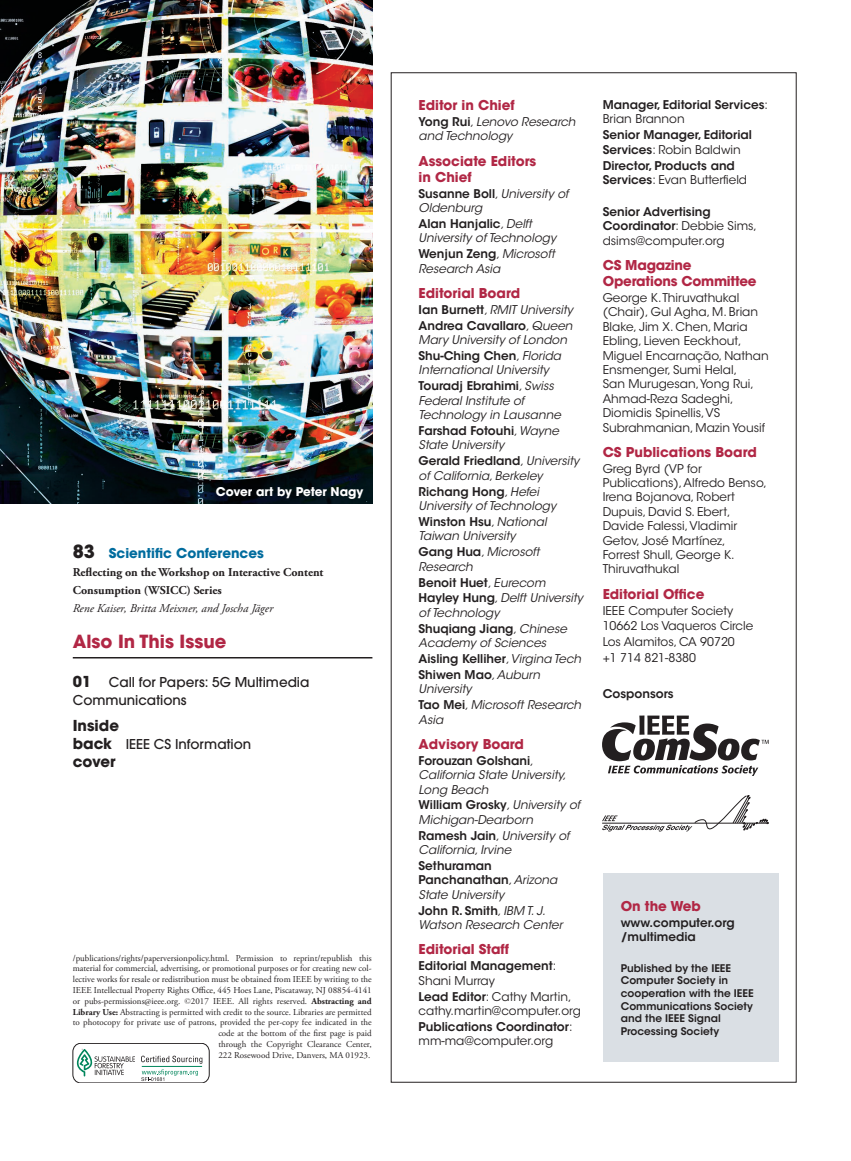
<style>
.page{position:relative;width:851px;height:1161px;background:#fff}
.page>*{position:absolute;margin:0;border:0;box-sizing:border-box;transform-origin:0 0}
.t1{font:700 18px "ITC Avant Garde Std";color:#b12745}
.t2{font:700 15px "ITC Avant Garde Std";color:#231f20}
.t3{font:700 13.5px/16.2px "ITC Avant Garde Std";color:#b12745}
.t4{font:500 13.5px/18px "Avant Garde";color:#231f20}
.t5{font:700 13.5px "ITC Avant Garde Std";color:#006c9e}
.t6{font:italic 12px/14.4px "ITC Avant Garde Std";color:#231f20}
.t7{font:12px/14.4px "ITC Avant Garde Std";color:#231f20}
.t8{font:600 12px/14.4px "ITC Avant Garde Std";color:#231f20}
.t9{font:700 12px/18px "Adobe Garamond Pro";color:#231f20}
.t10{font:italic 12px "Adobe Garamond Pro";color:#231f20}
.t11{font:700 12px "ITC Avant Garde Std";color:#fff}
.t12{font:600 10.5px/12.6px "ITC Avant Garde Std";color:#231f20}
.t13{font:9px/10.8px "Adobe Garamond Pro";color:#231f20;text-align:right}
.s1{font-size:18px;color:#231f20}
.s2{font-family:"ITC Avant Garde Std";font-weight:700;font-size:15px}
.s3{font-weight:700}
.s4{font-weight:600;font-style:normal}
.s5{font-weight:400;font-style:italic}
.s6{font-weight:400}
.s7{font-weight:600}
</style>
<div class="page">
<img style="left:0;top:0;width:372px;height:504px">
<svg style="left:77px;top:1049px;width:58px;height:27px"></svg>
<div style="left:73px;top:1043px;width:136px;height:40px;border:1px solid #231f20;border-radius:8px"></div>
<svg style="left:141px;top:1056px;width:61px;height:25px"></svg>
<hr style="left:73px;top:657px;width:299px;height:1px;background:#231f20">
<div style="left:602px;top:874px;width:176px;height:188px;background:#dadfe4"></div>
<svg style="left:602px;top:795px;width:166px;height:37px"></svg>
<svg style="left:602px;top:716px;width:166px;height:60px"></svg>
<p class="t11" style="left:216px;top:484px;width:149px">Cover art by Peter Nagy</p>
<p class="t5" style="left:73px;top:544px;width:192px"><span class="s1">83</span> Scientific Conferences</p>
<p class="t9" style="left:73px;top:563px;width:252px">Reflecting on the Workshop on Interactive Content<br>Consumption (WSICC) Series</p>
<p class="t10" style="left:73px;top:601px;width:202px">Rene Kaiser, Britta Meixner, and Joscha Jäger</p>
<h1 class="t1" style="left:73px;top:630px;width:155px">Also In This Issue</h1>
<p class="t4" style="left:73px;top:673px;width:238px"><span class="s2">01</span> Call for Papers: 5G Multimedia<br>Communications</p>
<p class="t2" style="left:73px;top:715px;width:48px">Inside</p>
<p class="t4" style="left:73px;top:735px;width:180px"><span class="s2">back</span> IEEE CS Information</p>
<p class="t2" style="left:73px;top:751px;width:44px">cover</p>
<p class="t13" style="left:73px;top:953px;width:300px">/publications/rights/paperversionpolicy.html. Permission to reprint/republish this material for commercial, advertising, or promotional purposes or for creating new col&shy;lective works for resale or redistribution must be obtained from IEEE by writing to the IEEE Intellectual Property Rights Office, 445 Hoes Lane, Piscataway, NJ 08854-4141 or pubs-permissions@ieee.org. ©2017 IEEE. All rights reserved. <span class="s3">Abstracting and Library Use:</span> Abstracting is permitted with credit to the source. Libraries are permitted to photocopy for private use of patrons, provided the per-copy fee indicated in the code at the bottom of the first page is paid<br>through the Copyright Clearance Center,<br>222 Rosewood Drive, Danvers, MA 01923.</p>
<p class="t3" style="left:418px;top:97px;width:98px">Editor in Chief</p>
<p class="t6" style="left:418px;top:115px;width:158px"><span class="s4">Yong Rui</span>, Lenovo Research and Technology</p>
<p class="t3" style="left:418px;top:152px;width:119px">Associate Editors in Chief</p>
<p class="t6" style="left:418px;top:186px;width:151px"><span class="s4">Susanne Boll</span>, University of<br>Oldenburg</p>
<p class="t6" style="left:418px;top:217px;width:139px"><span class="s4">Alan Hanjalic</span>, Delft<br>University of Technology</p>
<p class="t6" style="left:418px;top:247px;width:138px"><span class="s4">Wenjun Zeng</span>, Microsoft<br>Research Asia</p>
<p class="t3" style="left:418px;top:285px;width:103px">Editorial Board</p>
<p class="t8" style="left:418px;top:301px;width:156px;line-height:15.9px">Ian Burnett<span class="s5">, RMIT University<br></span>Andrea Cavallaro<span class="s5">, Queen</span></p>
<p class="t6" style="left:418px;top:332px;width:150px;line-height:15.9px">Mary University of London<br><span class="s4">Shu-Ching Chen</span>, Florida</p>
<p class="t6" style="left:418px;top:362px;width:137px;line-height:15.9px">International University<br><span class="s4">Touradj Ebrahimi</span>, Swiss</p>
<p class="t6" style="left:418px;top:393px;width:144px">Federal Institute of<br>Technology in Lausanne</p>
<p class="t6" style="left:418px;top:424px;width:142px"><span class="s4">Farshad Fotouhi</span>, Wayne<br>State University</p>
<p class="t6" style="left:418px;top:454px;width:162px"><span class="s4">Gerald Friedland</span>, University of California, Berkeley</p>
<p class="t6" style="left:418px;top:484px;width:139px"><span class="s4">Richang Hong</span>, Hefei<br>University of Technology</p>
<p class="t6" style="left:418px;top:515px;width:130px"><span class="s4">Winston Hsu</span>, National<br>Taiwan University</p>
<p class="t6" style="left:418px;top:545px;width:123px"><span class="s4">Gang Hua</span>, Microsoft<br>Research</p>
<p class="t6" style="left:418px;top:574px;width:166px;line-height:15.9px"><span class="s4">Benoit Huet</span>, Eurecom<br><span class="s4">Hayley Hung</span>, Delft University</p>
<p class="t6" style="left:418px;top:605px;width:150px;line-height:15.9px">of Technology<br><span class="s4">Shuqiang Jiang</span>, Chinese</p>
<p class="t6" style="left:418px;top:635px;width:164px;line-height:15.9px">Academy of Sciences<br><span class="s4">Aisling Kelliher</span>, Virgina Tech<br><span class="s4">Shiwen Mao</span>, Auburn</p>
<p class="t6" style="left:418px;top:681px;width:164px;line-height:15.9px">University<br><span class="s4">Tao Mei</span>, Microsoft Research</p>
<p class="t6" style="left:418px;top:712px;width:26px">Asia</p>
<p class="t3" style="left:418px;top:736px;width:107px">Advisory Board</p>
<p class="t6" style="left:418px;top:753px;width:149px"><span class="s4">Forouzan Golshani</span>,<br>California State University,<br>Long Beach</p>
<p class="t6" style="left:418px;top:798px;width:163px"><span class="s4">William Grosky</span>, University of<br>Michigan-Dearborn</p>
<p class="t6" style="left:418px;top:828px;width:152px"><span class="s4">Ramesh Jain</span>, University of<br>California, Irvine</p>
<p class="t6" style="left:418px;top:859px;width:140px"><span class="s4">Sethuraman<br>Panchanathan</span>, Arizona<br>State University</p>
<p class="t6" style="left:418px;top:903px;width:145px"><span class="s4">John R. Smith</span>, IBM T. J.<br>Watson Research Center</p>
<p class="t3" style="left:418px;top:941px;width:92px">Editorial Staff</p>
<p class="t8" style="left:418px;top:959px;width:139px">Editorial Management<span class="s6">:<br>Shani Murray</span></p>
<p class="t7" style="left:418px;top:989px;width:164px"><span class="s7">Lead Editor</span>: Cathy Martin, cathy.martin@computer.org</p>
<p class="t8" style="left:418px;top:1019px;width:155px">Publications Coordinator<span class="s6">: mm-ma@computer.org</span></p>
<p class="t8" style="left:602px;top:97px;width:167px">Manager, Editorial Services<span class="s6">:<br>Brian Brannon</span></p>
<p class="t8" style="left:602px;top:128px;width:151px">Senior Manager, Editorial<br>Services<span class="s6">: Robin Baldwin</span></p>
<p class="t8" style="left:602px;top:158px;width:146px">Director, Products and<br>Services<span class="s6">: Evan Butterfield</span></p>
<p class="t7" style="left:602px;top:204px;width:156px"><span class="s7">Senior Advertising<br>Coordinator</span>: Debbie Sims, dsims@computer.org</p>
<p class="t3" style="left:602px;top:257px;width:155px">CS Magazine<br>Operations Committee</p>
<p class="t7" style="left:602px;top:291px;width:168px">George K. Thiruvathukal (Chair), Gul Agha, M. Brian<br>Blake, Jim X. Chen, Maria<br>Ebling, Lieven Eeckhout,<br>Miguel Encarnação, Nathan<br>Ensmenger, Sumi Helal,<br>San Murugesan, Yong Rui,<br>Ahmad-Reza Sadeghi,<br>Diomidis Spinellis, VS<br>Subrahmanian, Mazin Yousif</p>
<p class="t3" style="left:602px;top:444px;width:156px">CS Publications Board</p>
<p class="t7" style="left:602px;top:461px;width:166px">Greg Byrd (VP for<br>Publications), Alfredo Benso,<br>Irena Bojanova, Robert<br>Dupuis, David S. Ebert,<br>Davide Falessi, Vladimir<br>Getov, José Martínez,<br>Forrest Shull, George K.<br>Thiruvathukal</p>
<p class="t3" style="left:602px;top:585px;width:103px">Editorial Office</p>
<p class="t7" style="left:602px;top:602px;width:152px;line-height:15.9px">IEEE Computer Society<br>10662 Los Vaqueros Circle<br>Los Alamitos, CA 90720<br>+1 714 821-8380</p>
<p class="t8" style="left:602px;top:687px;width:73px">Cosponsors</p>
<p class="t3" style="left:620px;top:898px;width:82px">On the Web</p>
<p class="t8" style="left:620px;top:915px;width:115px">www.computer.org /multimedia</p>
<p class="t12" style="left:620px;top:962px;width:134px">Published by the IEEE<br>Computer Society in cooperation with the IEEE<br>Communications Society and the IEEE Signal<br>Processing Society</p>
</div>
